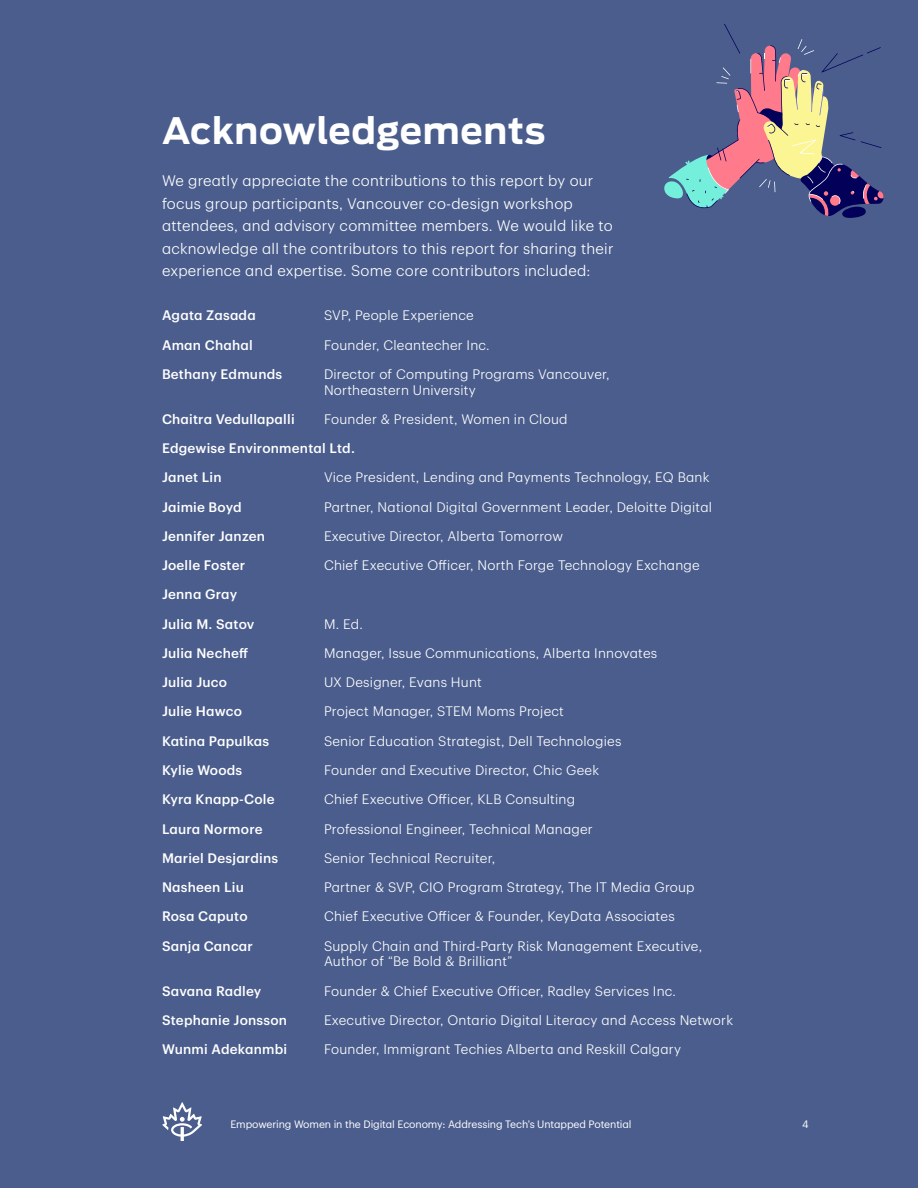
<style>
.page{position:relative;width:918px;height:1188px;background:#4a5d8c}
.page>*{position:absolute;margin:0;border:0;box-sizing:border-box;transform-origin:0 0}
.t1{font:700 36px "Antenna";letter-spacing:.02em;color:#fff}
.t2{font:300 15px/22.5px "TD Graphik";letter-spacing:.015em;color:#fff}
.t3{font:300 13.5px/15.8px "TD Graphik";letter-spacing:.015em;color:#fff}
.t4{font:500 13.5px/29.2px "TD Graphik";letter-spacing:.015em;color:#fff}
.t5{font:10.5px "TD Graphik";letter-spacing:-.01em;color:#fff}
</style>
<div class="page">
<svg style="left:162px;top:1102px;width:40px;height:39px"></svg>
<svg style="left:664px;top:24px;width:220px;height:194px"></svg>
<h1 class="t1" style="left:162px;top:105px;width:385px">Acknowledgements</h1>
<p class="t2" style="left:162px;top:168px;width:453px">We greatly appreciate the contributions to this report by our focus group participants, Vancouver co-design workshop attendees, and advisory committee members. We would like to acknowledge all the contributors to this report for sharing their experience and expertise. Some core contributors included:</p>
<p class="t4" style="left:162px;top:300px;width:95px">Agata Zasada</p>
<p class="t3" style="left:324px;top:307px;width:151px">SVP, People Experience</p>
<p class="t4" style="left:162px;top:329px;width:92px">Aman Chahal</p>
<p class="t3" style="left:324px;top:336px;width:167px">Founder, Cleantecher Inc.</p>
<p class="t4" style="left:162px;top:358px;width:122px">Bethany Edmunds</p>
<p class="t3" style="left:324px;top:365px;width:287px">Director of Computing Programs Vancouver,<br>Northeastern University</p>
<p class="t4" style="left:162px;top:403px;width:134px">Chaitra Vedullapalli</p>
<p class="t3" style="left:324px;top:410px;width:245px">Founder &amp; President, Women in Cloud</p>
<p class="t4" style="left:162px;top:433px;width:194px">Edgewise Environmental Ltd.<br>Janet Lin</p>
<p class="t3" style="left:324px;top:469px;width:387px">Vice President, Lending and Payments Technology, EQ Bank</p>
<p class="t4" style="left:162px;top:491px;width:81px">Jaimie Boyd</p>
<p class="t3" style="left:324px;top:498px;width:390px">Partner, National Digital Government Leader, Deloitte Digital</p>
<p class="t4" style="left:162px;top:520px;width:105px">Jennifer Janzen</p>
<p class="t3" style="left:324px;top:527px;width:241px">Executive Director, Alberta Tomorrow</p>
<p class="t4" style="left:162px;top:550px;width:85px">Joelle Foster</p>
<p class="t3" style="left:324px;top:556px;width:377px">Chief Executive Officer, North Forge Technology Exchange</p>
<p class="t4" style="left:162px;top:579px;width:94px">Jenna Gray<br>Julia M. Satov</p>
<p class="t3" style="left:324px;top:615px;width:40px">M. Ed.</p>
<p class="t4" style="left:162px;top:637px;width:88px">Julia Necheff</p>
<p class="t3" style="left:324px;top:644px;width:335px">Manager, Issue Communications, Alberta Innovates</p>
<p class="t4" style="left:162px;top:667px;width:67px">Julia Juco</p>
<p class="t3" style="left:324px;top:673px;width:159px">UX Designer, Evans Hunt</p>
<p class="t4" style="left:162px;top:696px;width:82px">Julie Hawco</p>
<p class="t3" style="left:324px;top:703px;width:241px">Project Manager, STEM Moms Project</p>
<p class="t4" style="left:162px;top:725px;width:109px">Katina Papulkas</p>
<p class="t3" style="left:324px;top:732px;width:299px">Senior Education Strategist, Dell Technologies</p>
<p class="t4" style="left:162px;top:754px;width:82px">Kylie Woods</p>
<p class="t3" style="left:324px;top:761px;width:277px">Founder and Executive Director, Chic Geek</p>
<p class="t4" style="left:162px;top:784px;width:114px">Kyra Knapp-Cole</p>
<p class="t3" style="left:324px;top:790px;width:253px">Chief Executive Officer, KLB Consulting</p>
<p class="t4" style="left:162px;top:813px;width:102px">Laura Normore</p>
<p class="t3" style="left:324px;top:820px;width:270px">Professional Engineer, Technical Manager</p>
<p class="t4" style="left:162px;top:842px;width:118px">Mariel Desjardins</p>
<p class="t3" style="left:324px;top:849px;width:173px">Senior Technical Recruiter,</p>
<p class="t4" style="left:162px;top:871px;width:83px">Nasheen Liu</p>
<p class="t3" style="left:324px;top:878px;width:372px">Partner &amp; SVP, CIO Program Strategy, The IT Media Group</p>
<p class="t4" style="left:162px;top:901px;width:87px">Rosa Caputo</p>
<p class="t3" style="left:324px;top:907px;width:352px">Chief Executive Officer &amp; Founder, KeyData Associates</p>
<p class="t4" style="left:162px;top:930px;width:92px">Sanja Cancar</p>
<p class="t3" style="left:324px;top:937px;width:380px">Supply Chain and Third-Party Risk Management Executive,<br>Author of “Be Bold &amp; Brilliant”</p>
<p class="t4" style="left:162px;top:975px;width:101px">Savana Radley</p>
<p class="t3" style="left:324px;top:982px;width:354px">Founder &amp; Chief Executive Officer, Radley Services Inc.</p>
<p class="t4" style="left:162px;top:1004px;width:127px">Stephanie Jonsson</p>
<p class="t3" style="left:324px;top:1011px;width:411px">Executive Director, Ontario Digital Literacy and Access Network</p>
<p class="t4" style="left:162px;top:1033px;width:127px">Wunmi Adekanmbi</p>
<p class="t3" style="left:324px;top:1040px;width:359px">Founder, Immigrant Techies Alberta and Reskill Calgary</p>
<p class="t5" style="left:230px;top:1117px;width:403px">Empowering Women in the Digital Economy: Addressing Tech’s Untapped Potential</p>
<p class="t5" style="left:802px;top:1117px;width:8px">4</p>
</div>
